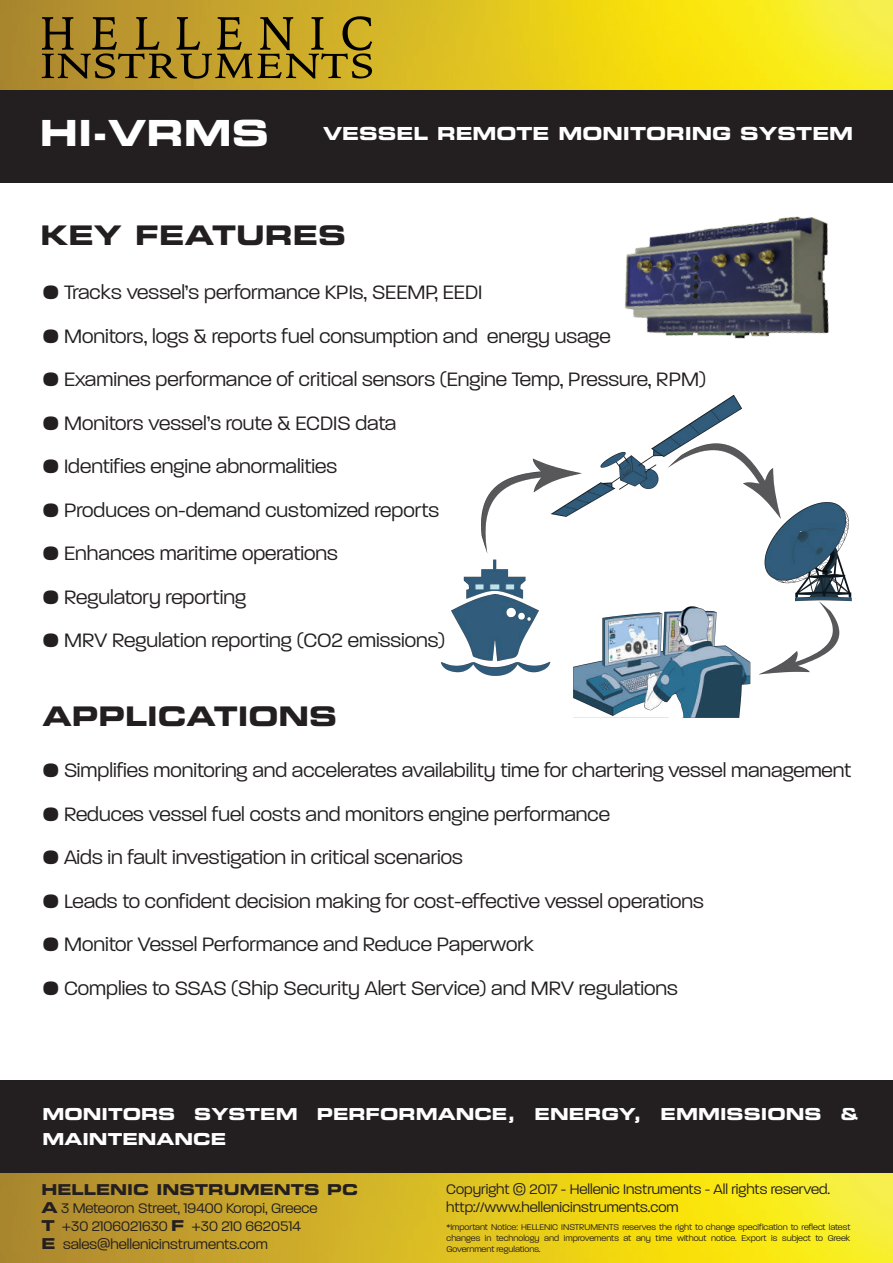
<style>
.page{position:relative;width:893px;height:1263px;background:#fff}
.page>*{position:absolute;margin:0;border:0;box-sizing:border-box;transform-origin:0 0}
.t1{font:36px "Eurostile Bold Extended Two";color:#fff}
.t2{font:27px "Eurostile Bold Extended Two";color:#231f20}
.t3{font:300 21px "Paralucent W00";color:#231f20}
.t4{font:18px "Eurostile Bold Extended Two";color:#fff}
.t5{font:16.5px/25.5px "Eurostile Bold Extended Two";color:#fff}
.t6{font:300 15px/18px "Paralucent W00";color:#231f20}
.t7{font:15px "Eurostile Bold Extended Two";color:#231f20}
.t8{font:300 9px/10.8px "Paralucent W00";color:#231f20;text-align:justify}
.s1{font-family:"Eurostile Bold Extended Two";font-weight:400}
</style>
<div class="page">
<img style="left:0;top:1172px;width:893px;height:91px">
<img style="left:0;top:0;width:893px;height:90px">
<div style="left:0;top:90px;width:893px;height:93px;background:#231f20"></div>
<img style="left:33px;top:0;width:348px;height:90px">
<div style="left:0;top:1080px;width:893px;height:92px;background:#231f20"></div>
<img style="left:441px;top:402px;width:411px;height:316px">
<img style="left:624px;top:216px;width:205px;height:186px">
<h1 class="t1" style="left:40px;top:107px;width:231px">HI-VRMS</h1>
<p class="t4" style="left:323px;top:121px;width:532px">VESSEL REMOTE MONITORING SYSTEM</p>
<p class="t2" style="left:41px;top:216px;width:307px">KEY FEATURES</p>
<p class="t3" style="left:43px;top:280px;width:441px">• Tracks vessel’s performance KPIs, SEEMP, EEDI</p>
<p class="t3" style="left:43px;top:324px;width:570px">• Monitors, logs &amp; reports fuel consumption and energy usage</p>
<p class="t3" style="left:43px;top:367px;width:665px">• Examines performance of critical sensors (Engine Temp, Pressure, RPM)</p>
<p class="t3" style="left:43px;top:411px;width:355px">• Monitors vessel’s route &amp; ECDIS data</p>
<p class="t3" style="left:43px;top:454px;width:296px">• Identifies engine abnormalities</p>
<p class="t3" style="left:43px;top:498px;width:398px">• Produces on-demand customized reports</p>
<p class="t3" style="left:43px;top:541px;width:297px">• Enhances maritime operations</p>
<p class="t3" style="left:43px;top:585px;width:205px">• Regulatory reporting</p>
<p class="t3" style="left:43px;top:628px;width:404px">• MRV Regulation reporting (CO2 emissions)</p>
<p class="t2" style="left:42px;top:697px;width:296px">APPLICATIONS</p>
<p class="t3" style="left:43px;top:758px;width:810px">• Simplifies monitoring and accelerates availability time for chartering vessel management</p>
<p class="t3" style="left:43px;top:802px;width:569px">• Reduces vessel fuel costs and monitors engine performance</p>
<p class="t3" style="left:43px;top:845px;width:422px">• Aids in fault investigation in critical scenarios</p>
<p class="t3" style="left:43px;top:889px;width:663px">• Leads to confident decision making for cost-effective vessel operations</p>
<p class="t3" style="left:43px;top:932px;width:493px">• Monitor Vessel Performance and Reduce Paperwork</p>
<p class="t3" style="left:43px;top:976px;width:637px">• Complies to SSAS (Ship Security Alert Service) and MRV regulations</p>
<p class="t5" style="left:43px;top:1100px;width:817px">MONITORS SYSTEM PERFORMANCE, ENERGY, EMMISSIONS &amp;<br>MAINTENANCE</p>
<p class="t7" style="left:42px;top:1178px;width:318px">HELLENIC INSTRUMENTS PC</p>
<p class="t6" style="left:42px;top:1199px;width:278px"><span class="s1">A</span> 3 Meteoron Street, 19400 Koropi, Greece<br><span class="s1">T</span> +30 2106021630 <span class="s1">F</span> +30 210 6620514<br><span class="s1">E</span> sales@hellenicinstruments.com</p>
<p class="t6" style="left:446px;top:1180px;width:385px">Copyright © 2017 - Hellenic Instruments - All rights reserved. http://www.hellenicinstruments.com</p>
<p class="t8" style="left:446px;top:1222px;width:405px">*Important Notice: HELLENIC INSTRUMENTS reserves the right to change specification to reflect latest changes in technology and improvements at any time without notice. Export is subject to Greek Government regulations.</p>
</div>
